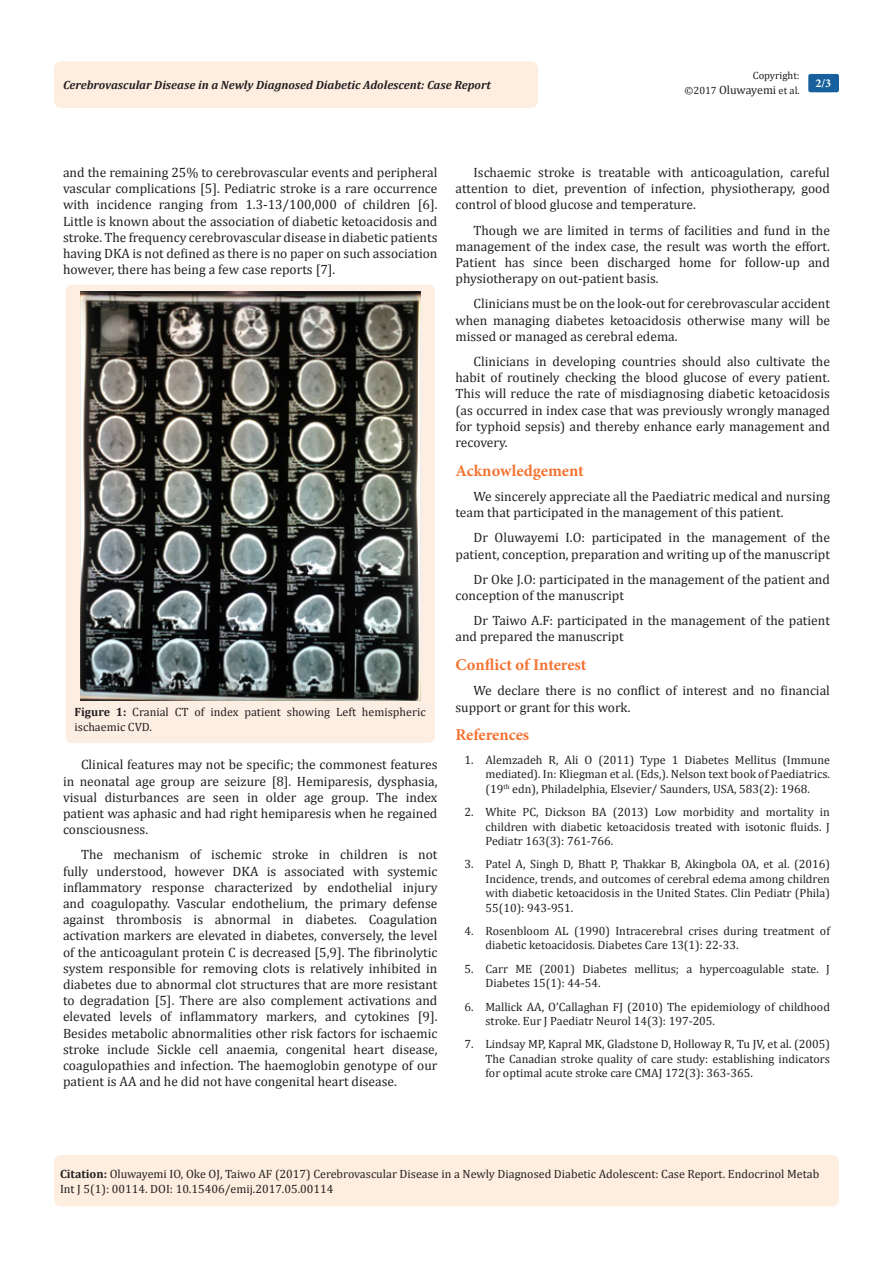
<style>
.page{position:relative;width:893px;height:1263px;background:#fff}
.page>*{position:absolute;margin:0;border:0;box-sizing:border-box;transform-origin:0 0}
.List_Paragraph{font:700 16.5px "Minion Pro";letter-spacing:-.005em;color:#f37331}
.t1{font:13.5px/16.2px "Cambria";color:#231f20;text-align:justify}
.Citation{font:12px/14.4px "Cambria";color:#231f20}
.t2{font:italic 700 12px "Cambria";color:#231f20}
.t3{font:700 12px "Minion Pro";color:#fff}
.t4{font:10.5px/14.4px "Cambria";color:#231f20;text-align:right}
.s1{font-size:12px}
.s2{font-weight:700}
</style>
<div class="page">
<div style="left:54px;top:1155px;width:785px;height:51px;background:#feeee0;border-radius:7px"></div>
<div style="left:54px;top:61px;width:484px;height:47px;background:#feeee0;border-radius:8px"></div>
<div style="left:808px;top:74px;width:31px;height:18px;background:#18609d;border-radius:2px"></div>
<div style="left:66px;top:285px;width:369px;height:458px;background:#fdeee3;border-radius:7px"></div>
<img style="left:80px;top:291px;width:341px;height:410px">
<p class="t4" style="left:685px;top:68px;width:117px">Copyright:<br>©2017 <span class="s1">Oluwayemi</span> et al.</p>
<p class="t2" style="left:63px;top:77px;width:429px">Cerebrovascular Disease in a Newly Diagnosed Diabetic Adolescent: Case Report</p>
<p class="t3" style="left:815px;top:75px;width:17px">2/3</p>
<p class="t1" style="left:63px;top:164px;width:376px">and the remaining 25% to cerebrovascular events and peripheral vascular complications [5]. Pediatric stroke is a rare occurrence with incidence ranging from 1.3-13/100,000 of children [6].<br>Little is known about the association of diabetic ketoacidosis and stroke. The frequency cerebrovascular disease in diabetic patients having DKA is not defined as there is no paper on such association however, there has being a few case reports [7].</p>
<p class="Citation" style="left:75px;top:705px;width:353px"><span class="s2">Figure 1:</span> Cranial CT of index patient showing Left hemispheric ischaemic CVD.</p>
<p class="t1" style="left:63px;top:756px;width:376px;text-indent:18px">Clinical features may not be specific; the commonest features in neonatal age group are seizure [8]. Hemiparesis, dysphasia, visual disturbances are seen in older age group. The index patient was aphasic and had right hemiparesis when he regained consciousness.</p>
<p class="t1" style="left:63px;top:846px;width:376px;text-indent:18px">The mechanism of ischemic stroke in children is not fully understood, however DKA is associated with systemic inflammatory response characterized by endothelial injury and coagulopathy. Vascular endothelium, the primary defense against thrombosis is abnormal in diabetes. Coagulation activation markers are elevated in diabetes, conversely, the level of the anticoagulant protein C is decreased [5,9]. The fibrinolytic system responsible for removing clots is relatively inhibited in diabetes due to abnormal clot structures that are more resistant to degradation [5]. There are also complement activations and elevated levels of inflammatory markers, and cytokines [9].<br>Besides metabolic abnormalities other risk factors for ischaemic stroke include Sickle cell anaemia, congenital heart disease, coagulopathies and infection. The haemoglobin genotype of our patient is AA and he did not have congenital heart disease.</p>
<p class="t1" style="left:455px;top:164px;width:376px;text-indent:18px">Ischaemic stroke is treatable with anticoagulation, careful attention to diet, prevention of infection, physiotherapy, good control of blood glucose and temperature.</p>
<p class="t1" style="left:455px;top:222px;width:376px;text-indent:18px">Though we are limited in terms of facilities and fund in the management of the index case, the result was worth the effort.<br>Patient has since been discharged home for follow-up and physiotherapy on out-patient basis.</p>
<p class="t1" style="left:455px;top:296px;width:376px;text-indent:18px">Clinicians must be on the look-out for cerebrovascular accident when managing diabetes ketoacidosis otherwise many will be missed or managed as cerebral edema.</p>
<p class="t1" style="left:455px;top:353px;width:376px;text-indent:18px">Clinicians in developing countries should also cultivate the habit of routinely checking the blood glucose of every patient.<br>This will reduce the rate of misdiagnosing diabetic ketoacidosis (as occurred in index case that was previously wrongly managed for typhoid sepsis) and thereby enhance early management and recovery.</p>
<p class="List_Paragraph" style="left:455px;top:459px;width:130px">Acknowledgement</p>
<p class="t1" style="left:455px;top:488px;width:376px;text-indent:18px">We sincerely appreciate all the Paediatric medical and nursing team that participated in the management of this patient.</p>
<p class="t1" style="left:455px;top:530px;width:376px;text-align:right">Dr Oluwayemi I.O: participated in the management of the patient, conception, preparation and writing up of the manuscript</p>
<p class="t1" style="left:455px;top:571px;width:376px;text-indent:18px">Dr Oke J.O: participated in the management of the patient and conception of the manuscript</p>
<p class="t1" style="left:455px;top:612px;width:376px;text-indent:18px">Dr Taiwo A.F: participated in the management of the patient and prepared the manuscript</p>
<p class="List_Paragraph" style="left:455px;top:653px;width:132px">Conflict of Interest</p>
<p class="t1" style="left:455px;top:683px;width:376px;text-indent:18px">We declare there is no conflict of interest and no financial support or grant for this work.</p>
<p class="List_Paragraph" style="left:455px;top:724px;width:75px">References</p>
<p class="Citation" style="left:485px;top:752px;width:346px;text-align:justify;text-indent:-21px">1. Alemzadeh R, Ali O (2011) Type 1 Diabetes Mellitus (Immune mediated). In: Kliegman et al. (Eds,). Nelson text book of Paediatrics. (19<sup>th</sup> edn), Philadelphia, Elsevier/ Saunders, USA, 583(2): 1968.</p>
<p class="Citation" style="left:485px;top:805px;width:346px;text-align:justify;text-indent:-21px">2. White PC, Dickson BA (2013) Low morbidity and mortality in children with diabetic ketoacidosis treated with isotonic fluids. J Pediatr 163(3): 761-766.</p>
<p class="Citation" style="left:485px;top:857px;width:346px;text-align:justify;text-indent:-21px">3. Patel A, Singh D, Bhatt P, Thakkar B, Akingbola OA, et al. (2016)<br>Incidence, trends, and outcomes of cerebral edema among children with diabetic ketoacidosis in the United States. Clin Pediatr (Phila)<br>55(10): 943-951.</p>
<p class="Citation" style="left:485px;top:923px;width:346px;text-indent:-21px">4. Rosenbloom AL (1990) Intracerebral crises during treatment of diabetic ketoacidosis. Diabetes Care 13(1): 22-33.</p>
<p class="Citation" style="left:485px;top:961px;width:346px;text-indent:-21px">5. Carr ME (2001) Diabetes mellitus; a hypercoagulable state. J<br>Diabetes 15(1): 44-54.</p>
<p class="Citation" style="left:485px;top:999px;width:346px;text-indent:-21px">6. Mallick AA, O’Callaghan FJ (2010) The epidemiology of childhood stroke. Eur J Paediatr Neurol 14(3): 197-205.</p>
<p class="Citation" style="left:485px;top:1037px;width:346px;text-align:justify;text-indent:-21px">7. Lindsay MP, Kapral MK, Gladstone D, Holloway R, Tu JV, et al. (2005)<br>The Canadian stroke quality of care study: establishing indicators for optimal acute stroke care CMAJ 172(3): 363-365.</p>
<p class="Citation" style="left:60px;top:1167px;width:761px"><span class="s2">Citation:</span> Oluwayemi IO, Oke OJ, Taiwo AF (2017) Cerebrovascular Disease in a Newly Diagnosed Diabetic Adolescent: Case Report. Endocrinol Metab<br>Int J 5(1): 00114. DOI: 10.15406/emij.2017.05.00114</p>
</div>
